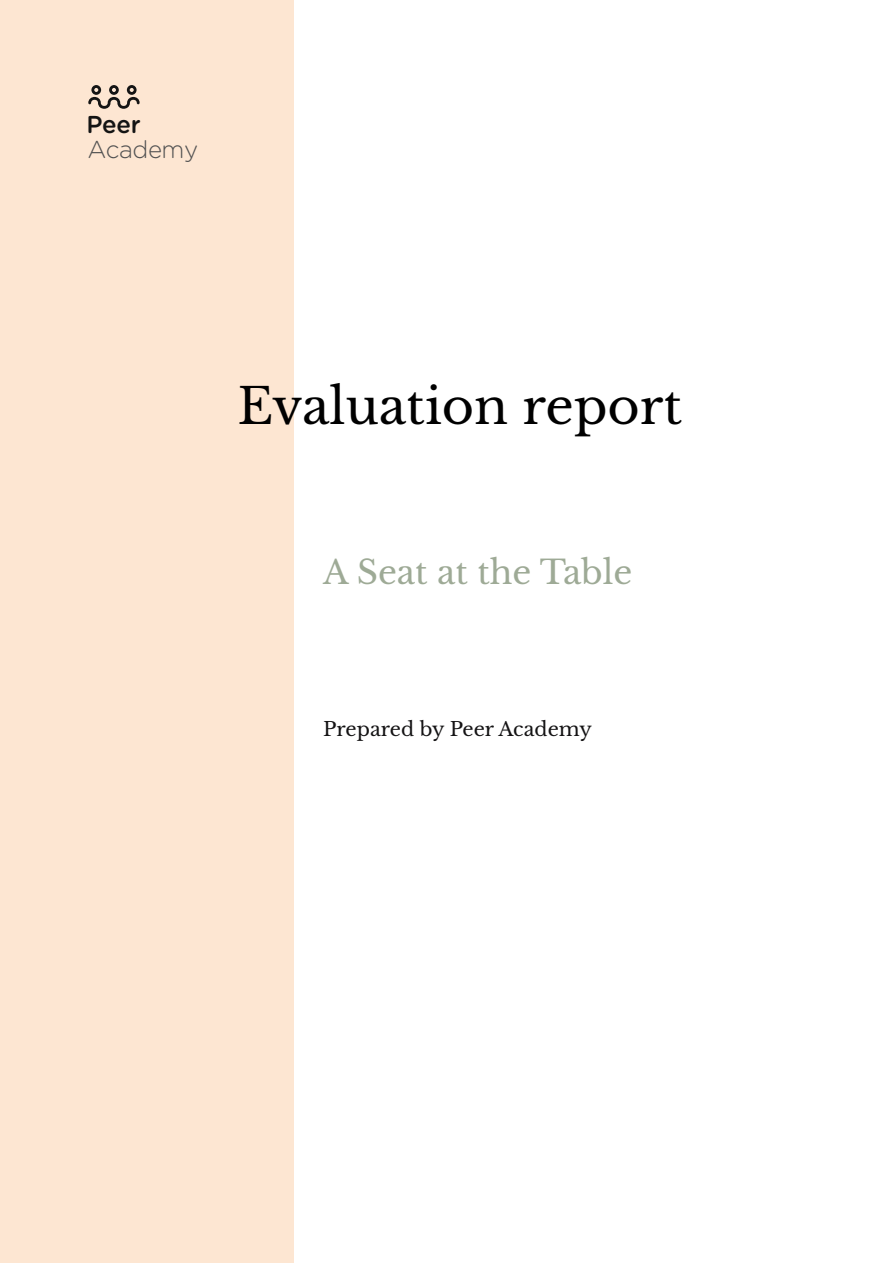
<style>
.page{position:relative;width:893px;height:1263px;background:#fff}
.page>*{position:absolute;margin:0;border:0;box-sizing:border-box;transform-origin:0 0}
.t1{font:49.5px "Libre Baskerville";color:#000}
.t2{font:33px "Libre Baskerville";color:#9eaa96}
.t3{font:300 24.45px "Gotham Rounded";letter-spacing:-.02em;color:#515151}
.t4{font:500 24.45px "Gotham Rounded";color:#141414}
.t5{font:19.5px "Libre Baskerville";color:#141314}
</style>
<div class="page">
<div style="left:0;top:0;width:293px;height:1263px;background:#fde6d2"></div>
<svg style="left:88px;top:85px;width:52px;height:24px"></svg>
<p class="t4" style="left:86px;top:107px;width:56px">Peer</p>
<p class="t3" style="left:87px;top:133px;width:112px">Academy</p>
<h1 class="t1" style="left:237px;top:376px;width:446px">Evaluation report</h1>
<h2 class="t2" style="left:323px;top:552px;width:311px">A Seat at the Table</h2>
<p class="t5" style="left:323px;top:717px;width:270px">Prepared by Peer Academy</p>
</div>
